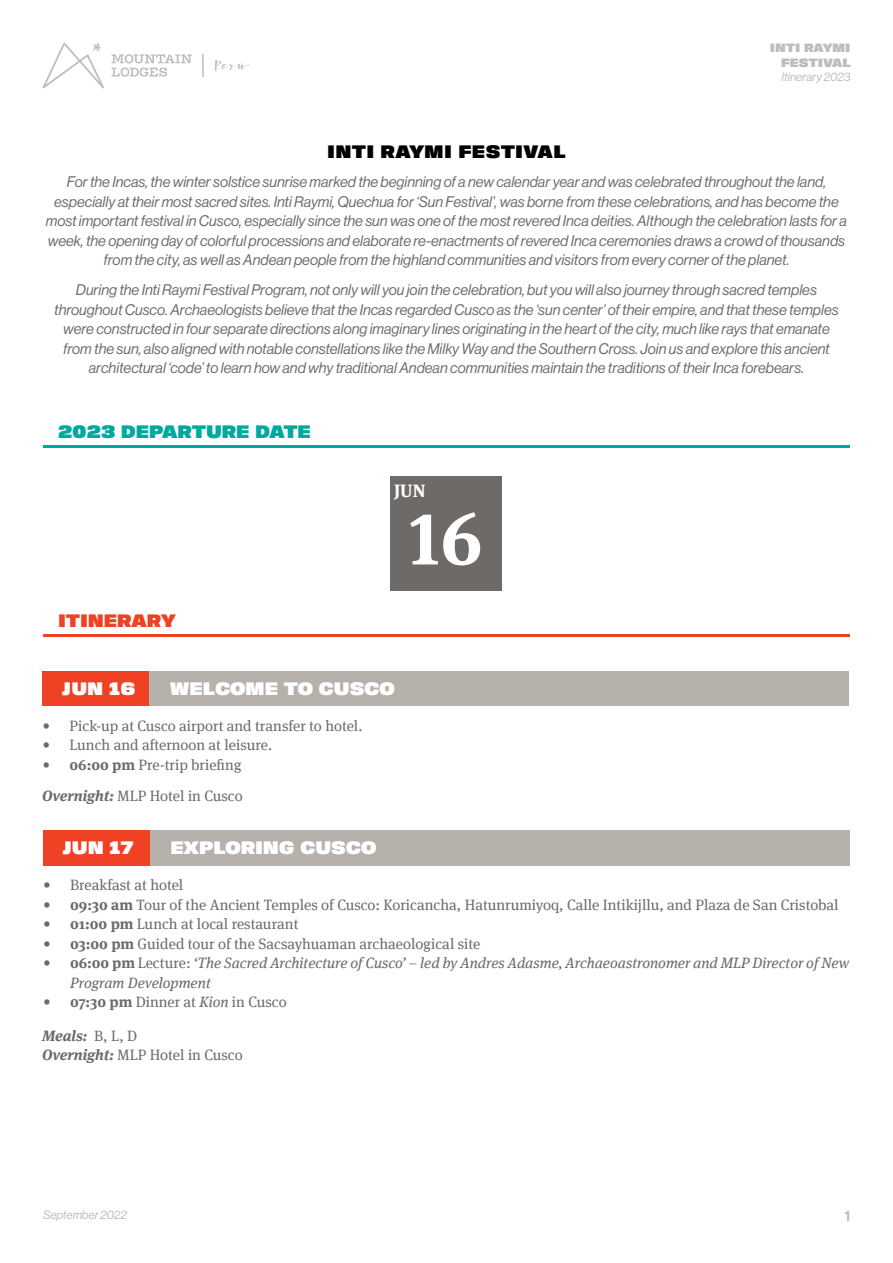
<style>
.page{position:relative;width:893px;height:1263px;background:#fff}
.page>*{position:absolute;margin:0;border:0;box-sizing:border-box;transform-origin:0 0}
.t1{font:700 75px "Meta Serif Lf";color:#fff}
.t2{font:18px "ATC Duel V8";color:#fff}
.t3{font:18px "ATC Duel V8";letter-spacing:.025em;color:#000}
.t4{font:18px "ATC Duel V8";color:#00a99d}
.t5{font:18px "ATC Duel V8";color:#ef4123}
.t6{font:700 18px "Meta Serif Lf";color:#fff}
.t7{font:italic 15px/19.5px "Haas Grot Disp 56";color:#6e6a68;text-align:center}
.t8{font:15px "Meta Serif";color:#6e6a68}
.t9{font:italic 15px/19.5px "Meta Serif Tf";color:#6e6a68}
.t10{font:italic 700 15px "Meta Serif";color:#6e6a68}
.t11{font:500 15px "Haas Grot Disp 65";color:#bcbdc0}
.t12{font:italic 12px "Haas Grot Disp 56";color:#bcbdc0}
.t13{font:12px/14.4px "ATC Duel V8";color:#bcbdc0;text-align:right}
.s1{font-weight:700}
.s2{font-weight:700;font-style:italic}
.s3{font-family:"Meta Serif";font-weight:700;font-style:normal}
.s4{font-family:"Meta Serif";font-style:normal}
.s5{font-family:"Meta Serif Tf";font-style:italic}
.s6{font-weight:400;font-style:normal}
</style>
<div class="page">
<svg style="left:42px;top:42px;width:62px;height:47px"></svg>
<svg style="left:112px;top:54px;width:80px;height:23px"></svg>
<hr style="left:202px;top:54px;width:2px;height:23px;background:#bcbdc0">
<svg style="left:215px;top:60px;width:34px;height:11px"></svg>
<hr style="left:43px;top:634px;width:807px;height:2px;background:#ef4123">
<hr style="left:43px;top:445px;width:807px;height:2px;background:#00a99d">
<div style="left:43px;top:671px;width:806px;height:34px;background:#b6b2ab"></div>
<div style="left:43px;top:671px;width:106px;height:34px;background:#ef4123"></div>
<div style="left:43px;top:831px;width:806px;height:35px;background:#b6b2ab"></div>
<div style="left:43px;top:831px;width:106px;height:35px;background:#ef4123"></div>
<div style="left:390px;top:477px;width:111px;height:114px;background:#6e6a68"></div>
<p class="t13" style="left:770px;top:41px;width:82px">INTI RAYMI<br>FESTIVAL</p>
<p class="t12" style="left:781px;top:70px;width:70px">Itinerary 2023</p>
<p class="t3" style="left:327px;top:141px;width:240px">INTI RAYMI FESTIVAL</p>
<p class="t7" style="left:46px;top:172px;width:803px">For the Incas, the winter solstice sunrise marked the beginning of a new calendar year and was celebrated throughout the land, especially at their most sacred sites. Inti Raymi, Quechua for ‘Sun Festival’, was borne from these celebrations, and has become the most important festival in Cusco, especially since the sun was one of the most revered Inca deities. Although the celebration lasts for a week, the opening day of colorful processions and elaborate re-enactments of revered Inca ceremonies draws a crowd of thousands from the city, as well as Andean people from the highland communities and visitors from every corner of the planet.</p>
<p class="t7" style="left:54px;top:280px;width:786px">During the Inti Raymi Festival Program, not only will you join the celebration, but you will also journey through sacred temples throughout Cusco. Archaeologists believe that the Incas regarded Cusco as the ‘sun center’ of their empire, and that these temples were constructed in four separate directions along imaginary lines originating in the heart of the city, much like rays that emanate from the sun, also aligned with notable constellations like the Milky Way and the Southern Cross. Join us and explore this ancient architectural ‘code’ to learn how and why traditional Andean communities maintain the traditions of their Inca forebears.</p>
<p class="t4" style="left:58px;top:421px;width:254px">2023 DEPARTURE DATE</p>
<p class="t5" style="left:58px;top:610px;width:119px">ITINERARY</p>
<p class="t6" style="left:394px;top:480px;width:33px">JUN</p>
<p class="t1" style="left:408px;top:492px;width:76px">16</p>
<p class="t2" style="left:62px;top:677px;width:75px">JUN 16</p>
<p class="t2" style="left:170px;top:677px;width:226px">WELCOME TO CUSCO</p>
<p class="t8" style="left:43px;top:717px;width:321px">• Pick-up at Cusco airport and transfer to hotel.</p>
<p class="t8" style="left:43px;top:736px;width:231px">• Lunch and afternoon at leisure.</p>
<p class="t8" style="left:43px;top:756px;width:200px"><span class="s1">• 06:00 pm</span> Pre-trip briefing</p>
<p class="t8" style="left:42px;top:787px;width:202px"><span class="s2">Overnight:</span> MLP Hotel in Cusco</p>
<p class="t2" style="left:62px;top:837px;width:73px">JUN 17</p>
<p class="t2" style="left:170px;top:837px;width:207px">EXPLORING CUSCO</p>
<p class="t8" style="left:43px;top:876px;width:142px">• Breakfast at hotel</p>
<p class="t8" style="left:43px;top:896px;width:797px"><span class="s1">• 09:30 am</span> Tour of the Ancient Temples of Cusco: Koricancha, Hatunrumiyoq, Calle Intikijllu, and Plaza de San Cristobal</p>
<p class="t8" style="left:43px;top:915px;width:257px"><span class="s1">• 01:00 pm</span> Lunch at local restaurant</p>
<p class="t8" style="left:43px;top:935px;width:439px"><span class="s1">• 03:00 pm</span> Guided tour of the Sacsayhuaman archaeological site</p>
<p class="t9" style="left:70px;top:953px;width:781px;text-indent:-27px"><span class="s3">• 06:00 pm</span> <span class="s4">Lecture:</span> ‘The Sacred Architecture of Cusco’ – led by Andres Adasme, Archaeoastronomer and MLP Director of New<br>Program Development</p>
<p class="t8" style="left:43px;top:993px;width:245px"><span class="s1">• 07:30 pm</span> Dinner at <span class="s5">Kion</span> in Cusco</p>
<p class="t10" style="left:42px;top:1026px;width:97px">Meals: <span class="s6">B, L, D</span></p>
<p class="t8" style="left:42px;top:1046px;width:202px"><span class="s2">Overnight:</span> MLP Hotel in Cusco</p>
<p class="t12" style="left:43px;top:1208px;width:86px">September 2022</p>
<p class="t11" style="left:845px;top:1207px;width:7px">1</p>
</div>
